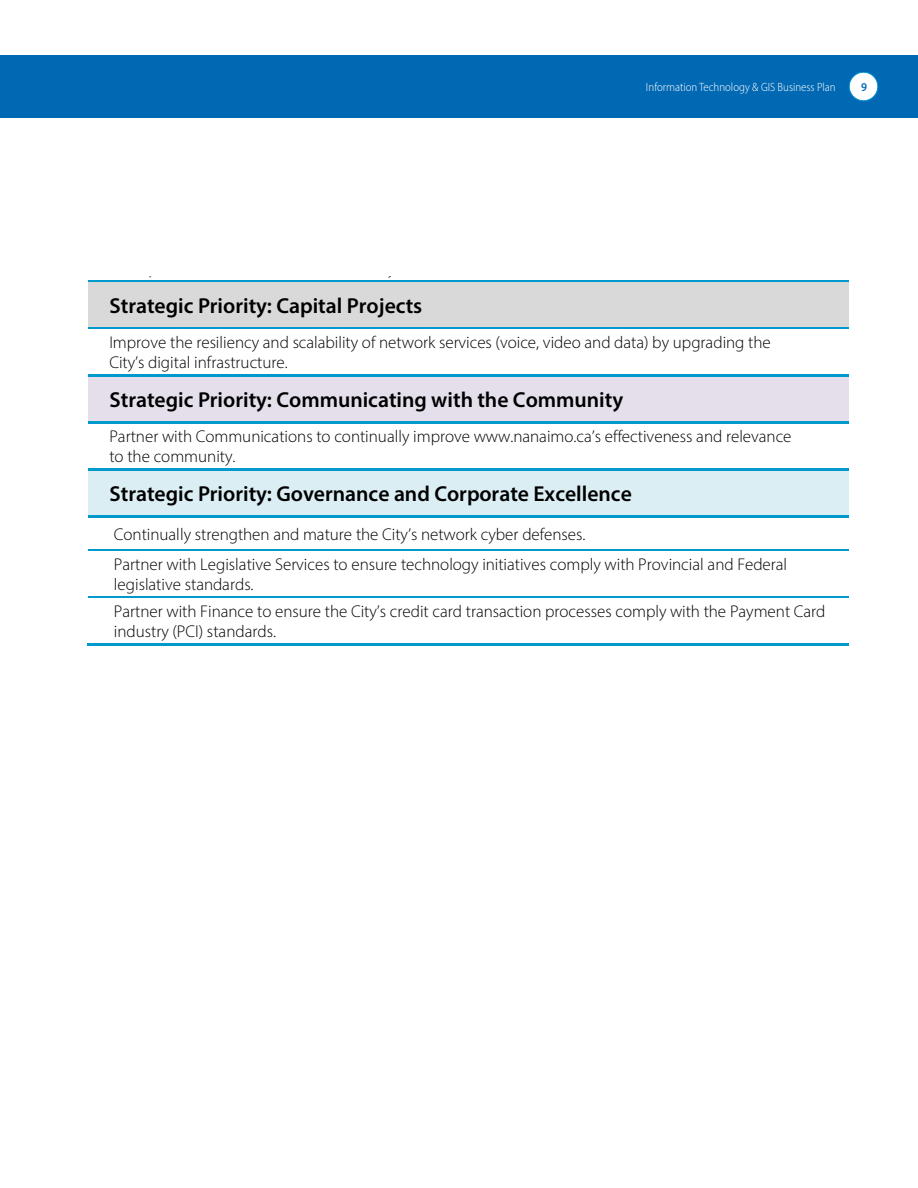
<style>
.page{position:relative;width:918px;height:1188px;background:#fff}
.page>*{position:absolute;margin:0;border:0;box-sizing:border-box;transform-origin:0 0}
.t1{font:600 21.75px "Myriad Pro";color:#000}
.t2{font:300 17.1px/20.2px "Myriad Pro";color:#000}
.t3{font:300 semi-condensed 12px "Myriad Pro";color:#fff}
.t4{font:600 semi-condensed 12px "Myriad Pro";color:#0168b3}
</style>
<div class="page">
<div style="left:0;top:55px;width:918px;height:62px;background:#0168b3"></div>
<div style="left:88px;top:283px;width:760px;height:45px;background:#d9d9d9"></div>
<hr style="left:88px;top:280px;width:760px;height:3px;background:#09c">
<hr style="left:88px;top:328px;width:760px;height:2px;background:#09c">
<div style="left:88px;top:377px;width:760px;height:45px;background:#e5dfec"></div>
<hr style="left:88px;top:375px;width:760px;height:2px;background:#09c">
<hr style="left:88px;top:422px;width:760px;height:2px;background:#09c">
<div style="left:88px;top:471px;width:760px;height:45px;background:#daeef3"></div>
<hr style="left:88px;top:469px;width:760px;height:2px;background:#09c">
<hr style="left:88px;top:516px;width:760px;height:2px;background:#09c">
<hr style="left:88px;top:549px;width:760px;height:3px;background:#09c">
<hr style="left:88px;top:596px;width:760px;height:3px;background:#09c">
<hr style="left:87px;top:644px;width:761px;height:2px;background:#09c">
<div style="left:849px;top:72px;width:29px;height:29px;background:#fff;border-radius:50%"></div>
<div style="left:849px;top:72px;width:29px;height:29px;border:1px solid #0093d0;border-radius:50%"></div>
<p class="t3" style="left:646px;top:79px;width:191px">Information Technology &amp; GIS Business Plan</p>
<p class="t4" style="left:861px;top:79px;width:7px">9</p>
<p class="t1" style="left:109px;top:292px;width:314px">Strategic Priority: Capital Projects</p>
<p class="t2" style="left:109px;top:332px;width:663px">Improve the resiliency and scalability of network services (voice, video and data) by upgrading the<br>City’s digital infrastructure.</p>
<p class="t1" style="left:109px;top:386px;width:515px">Strategic Priority: Communicating with the Community</p>
<p class="t2" style="left:109px;top:426px;width:684px">Partner with Communications to continually improve www.nanaimo.ca’s effectiveness and relevance to the community.</p>
<p class="t1" style="left:109px;top:480px;width:524px">Strategic Priority: Governance and Corporate Excellence</p>
<p class="t2" style="left:114px;top:519px;width:675px;line-height:30.2px">Continually strengthen and mature the City’s network cyber defenses.<br>Partner with Legislative Services to ensure technology initiatives comply with Provincial and Federal</p>
<p class="t2" style="left:114px;top:571px;width:713px;line-height:26.8px">legislative standards.<br>Partner with Finance to ensure the City’s credit card transaction processes comply with the Payment Card</p>
<p class="t2" style="left:114px;top:621px;width:164px">industry (PCI) standards.</p>
</div>
